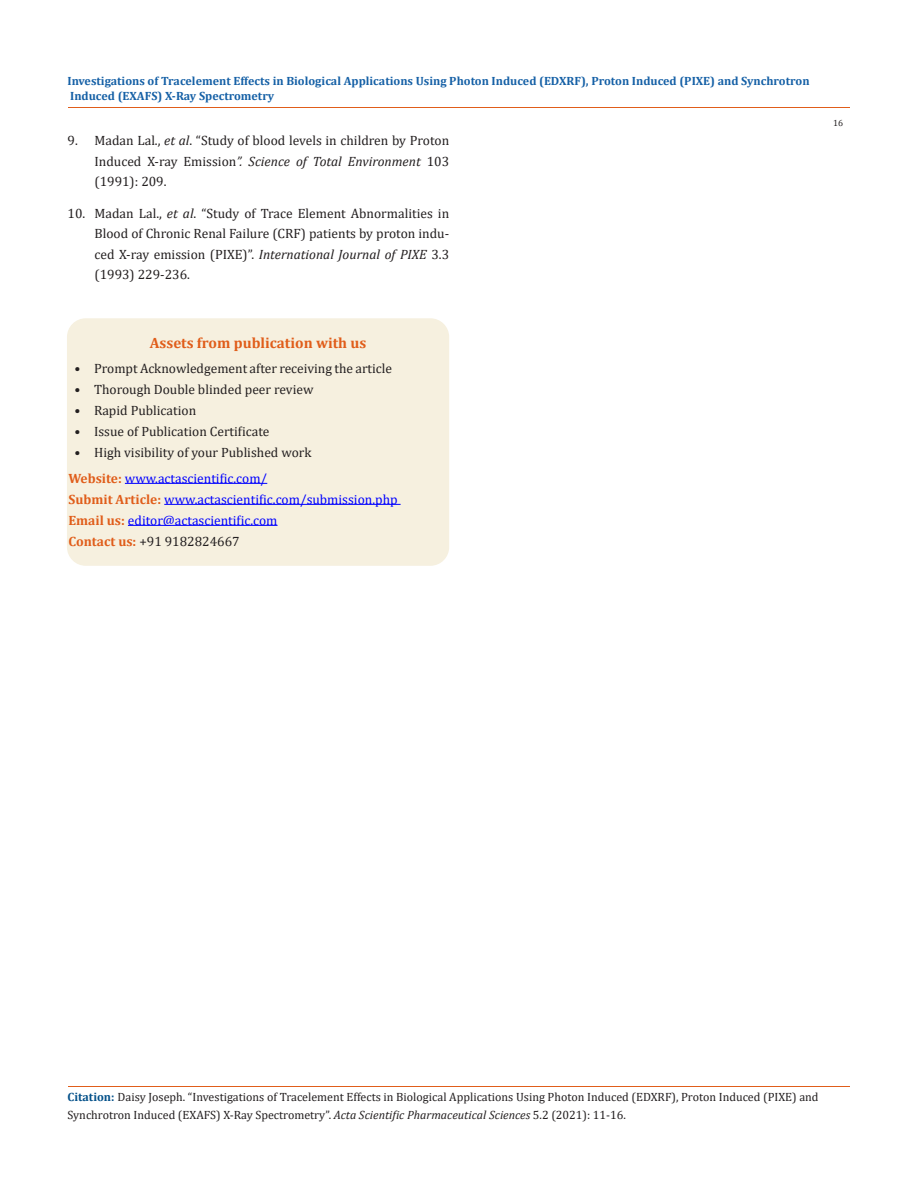
<style>
.page{position:relative;width:917px;height:1188px;background:#fff}
.page>*{position:absolute;margin:0;border:0;box-sizing:border-box;transform-origin:0 0}
.t1{font:700 15px "Cambria";color:#e05d1a}
.t2{font:13.5px/20.2px "Cambria";color:#231f20;text-align:justify}
.t3{font:13.5px "Cambria";color:#00f}
.t4{font:12px/18px "Cambria";color:#231f20}
.t5{font:700 12px/15px "Cambria";color:#1560a6}
.t6{font:9px "Cambria";color:#231f20}
.s1{font-style:italic}
.s2{font-weight:700;color:#e05d1a}
.s3{font-weight:700;color:#035089}
</style>
<div class="page">
<div style="left:68px;top:319px;width:380px;height:246px;background:#f6f0df;border-radius:18px"></div>
<div style="left:67px;top:318px;width:382px;height:248px;border:2px solid #f6f0df;border-radius:18px"></div>
<hr style="left:125px;top:483px;width:142px;height:1px;background:#00f">
<hr style="left:164px;top:504px;width:236px;height:1px;background:#00f">
<hr style="left:128px;top:525px;width:149px;height:1px;background:#00f">
<hr style="left:68px;top:108px;width:781px;height:1px;background:#e05d1a">
<hr style="left:68px;top:1086px;width:781px;height:1px;background:#e05d1a">
<p class="t5" style="left:68px;top:73px;width:743px">Investigations of Tracelement Effects in Biological Applications Using Photon Induced (EDXRF), Proton Induced (PIXE) and Synchrotron<br>Induced (EXAFS) X-Ray Spectrometry</p>
<p class="t2" style="left:94px;top:131px;width:356px;text-indent:-27px">9. Madan Lal., <span class="s1">et al</span>. “Study of blood levels in children by Proton Induced X-ray Emission<span class="s1">”. Science of Total Environment</span> 103 (1991): 209.</p>
<p class="t2" style="left:94px;top:203px;width:356px;text-indent:-27px">10. Madan Lal., <span class="s1">et al</span>. “Study of Trace Element Abnormalities in Blood of Chronic Renal Failure (CRF) patients by proton indu&shy;ced X-ray emission (PIXE)”. <span class="s1">International Journal of PIXE</span> 3.3 (1993) 229-236.</p>
<p class="t1" style="left:150px;top:332px;width:218px">Assets from publication with us</p>
<p class="t2" style="left:75px;top:358px;width:319px">• Prompt Acknowledgement after receiving the article</p>
<p class="t2" style="left:75px;top:379px;width:240px">• Thorough Double blinded peer review</p>
<p class="t2" style="left:75px;top:400px;width:123px">• Rapid Publication</p>
<p class="t2" style="left:75px;top:421px;width:196px">• Issue of Publication Certificate</p>
<p class="t2" style="left:75px;top:442px;width:238px">• High visibility of your Published work</p>
<p class="t3" style="left:68px;top:470px;width:200px"><span class="s2">Website:</span> www.actascientific.com/</p>
<p class="t3" style="left:68px;top:491px;width:330px"><span class="s2">Submit Article:</span> www.actascientific.com/submission.php</p>
<p class="t3" style="left:68px;top:512px;width:210px"><span class="s2">Email us:</span> editor@actascientific.com</p>
<p class="t2" style="left:68px;top:531px;width:173px"><span class="s2">Contact us:</span> +91 9182824667</p>
<p class="t6" style="left:833px;top:118px;width:11px">16</p>
<p class="t4" style="left:68px;top:1088px;width:752px"><span class="s3">Citation:</span> Daisy Joseph. “Investigations of Tracelement Effects in Biological Applications Using Photon Induced (EDXRF), Proton Induced (PIXE) and<br>Synchrotron Induced (EXAFS) X-Ray Spectrometry”. <span class="s1">Acta Scientific Pharmaceutical Sciences</span> 5.2 (2021): 11-16.</p>
</div>
